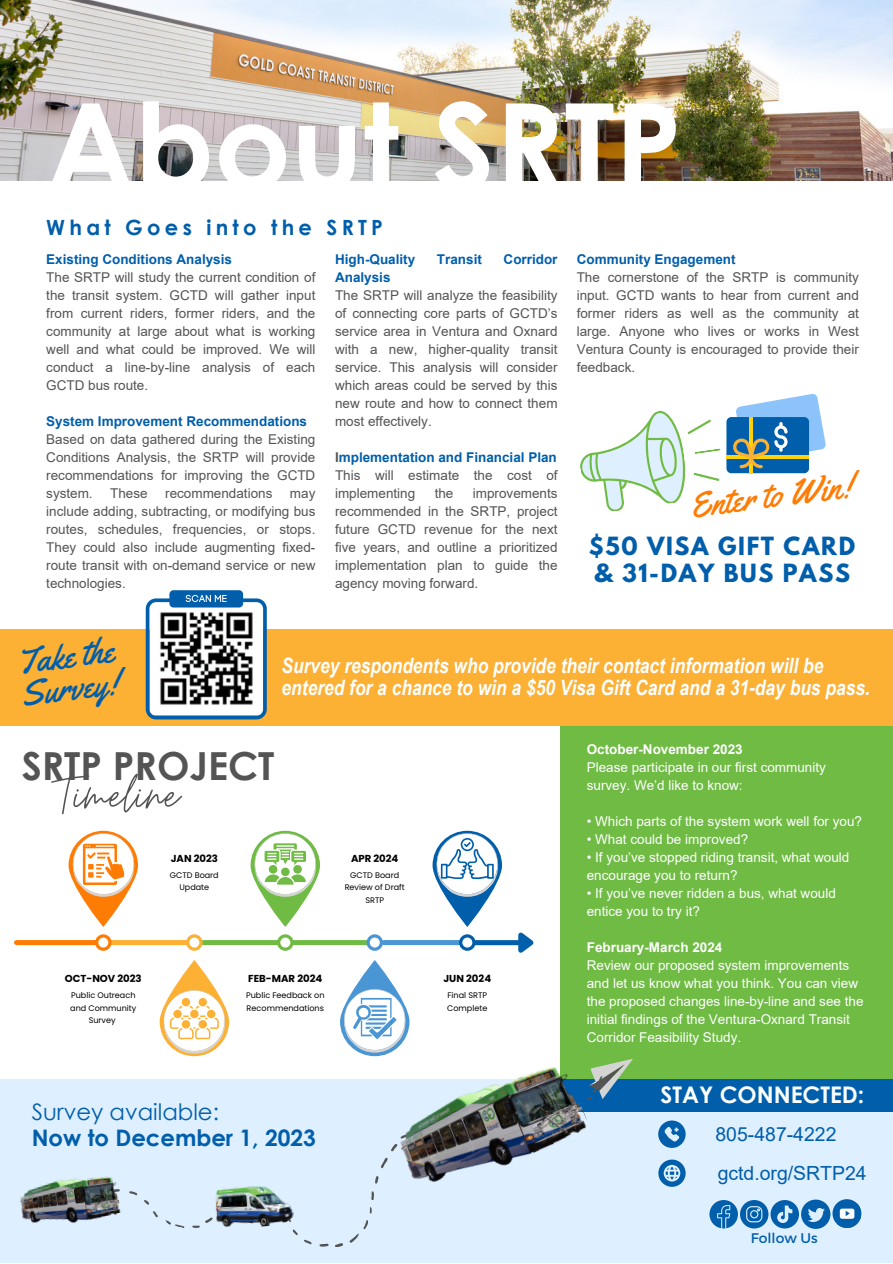
<style>
.page{position:relative;width:893px;height:1264px;background:#fff}
.page>*{position:absolute;margin:0;border:0;box-sizing:border-box;transform-origin:0 0}
.t1{font:700 119.85px "Century Gothic";color:#fff}
.t2{font:60.75px "Moon Time";color:#545454}
.t3{font:700 38.7px "Century Gothic";color:#545454}
.t4{font:34.95px/32.5px "Yellowtail";color:#005eab}
.t5{font:34.95px "Yellowtail";color:#ff7c04}
.t6{font:700 22.95px "Century Gothic";color:#fbffff}
.t7{font:700 22.65px "Century Gothic";color:#005eab}
.t8{font:22.65px "Century Gothic";color:#005eab}
.t9{font:700 22.2px/27.6px "League Spartan";letter-spacing:.075em;color:#005eab}
.t10{font:italic 700 21.15px/22.5px "Arial Narrow";color:#fff}
.t11{font:700 21px "Century Gothic";letter-spacing:.205em;color:#005eab}
.t12{font:19.5px "Arial";color:#005eab}
.t13{font:13.95px "Montserrat";color:#005eab}
.t14{font:13.5px/18px "Arial";color:#545454;text-align:justify}
.t15{font:13.5px/18px "Arial";color:#fff}
.t16{font:700 13.5px "Arial";color:#005eab}
.t17{font:700 13.5px "Arial";color:#fff}
.t18{font:700 10.05px "Poppins";color:#000}
.t19{font:8.1px/12.6px "Poppins";color:#000;text-align:center}
.s1{color:#545454}
</style>
<div class="page">
<div style="left:0;top:1078px;width:892px;height:184px;background:#deefff"></div>
<img style="left:0;top:0;width:892px;height:180px">
<div style="left:560px;top:676px;width:332px;height:402px;background:#6fbb44"></div>
<div style="left:0;top:629px;width:892px;height:96px;background:#fcb034"></div>
<svg style="left:832px;top:1199px;width:29px;height:28px"></svg>
<svg style="left:836px;top:1203px;width:26px;height:25px"></svg>
<svg style="left:709px;top:1199px;width:121px;height:29px"></svg>
<svg style="left:658px;top:1120px;width:27px;height:27px"></svg>
<svg style="left:658px;top:1159px;width:27px;height:27px"></svg>
<div style="left:560px;top:1078px;width:332px;height:33px;background:#005eab"></div>
<svg style="left:381px;top:1161px;width:3px;height:7px"></svg>
<svg style="left:319px;top:1220px;width:49px;height:27px"></svg>
<svg style="left:371px;top:1191px;width:3px;height:9px"></svg>
<svg style="left:375px;top:1176px;width:4px;height:8px"></svg>
<svg style="left:304px;top:1239px;width:8px;height:6px"></svg>
<svg style="left:292px;top:1229px;width:6px;height:6px"></svg>
<svg style="left:369px;top:1207px;width:3px;height:6px"></svg>
<svg style="left:192px;top:1217px;width:19px;height:11px"></svg>
<svg style="left:129px;top:1191px;width:20px;height:13px"></svg>
<svg style="left:153px;top:1211px;width:5px;height:6px"></svg>
<svg style="left:165px;top:1220px;width:19px;height:8px"></svg>
<img style="left:20px;top:1176px;width:101px;height:47px">
<img style="left:211px;top:1186px;width:83px;height:44px">
<img style="left:384px;top:1067px;width:210px;height:116px">
<svg style="left:534px;top:1097px;width:7px;height:4px"></svg>
<svg style="left:547px;top:1098px;width:14px;height:9px"></svg>
<svg style="left:514px;top:1101px;width:14px;height:13px"></svg>
<svg style="left:567px;top:1059px;width:66px;height:48px"></svg>
<div style="left:169px;top:590px;width:74px;height:17px;background:#005eab;border-radius:4px"></div>
<svg style="left:146px;top:595px;width:121px;height:124px"></svg>
<svg style="left:580px;top:411px;width:140px;height:101px"></svg>
<svg style="left:726px;top:394px;width:100px;height:79px"></svg>
<svg style="left:69px;top:831px;width:69px;height:95px"></svg>
<svg style="left:432px;top:831px;width:70px;height:95px"></svg>
<svg style="left:250px;top:831px;width:70px;height:95px"></svg>
<svg style="left:160px;top:960px;width:69px;height:95px"></svg>
<svg style="left:340px;top:960px;width:69px;height:95px"></svg>
<div style="left:473px;top:940px;width:45px;height:5px;background:#005eab"></div>
<svg style="left:513px;top:932px;width:21px;height:21px"></svg>
<div style="left:384px;top:940px;width:84px;height:5px;background:#4a96d4"></div>
<div style="left:288px;top:940px;width:91px;height:5px;background:#6fbb44"></div>
<div style="left:192px;top:940px;width:91px;height:5px;background:#6fbb44"></div>
<div style="left:102px;top:940px;width:85px;height:5px;background:#fcb034"></div>
<div style="left:17px;top:940px;width:84px;height:5px;background:#ff7c04"></div>
<svg style="left:277px;top:934px;width:16px;height:16px"></svg>
<svg style="left:186px;top:934px;width:16px;height:16px"></svg>
<svg style="left:95px;top:934px;width:17px;height:16px"></svg>
<svg style="left:366px;top:934px;width:17px;height:16px"></svg>
<svg style="left:459px;top:934px;width:16px;height:16px"></svg>
<div style="left:98px;top:937px;width:10px;height:10px;background:#fff;border-radius:50%"></div>
<div style="left:280px;top:937px;width:10px;height:10px;background:#fff;border-radius:50%"></div>
<div style="left:189px;top:937px;width:10px;height:10px;background:#fff;border-radius:50%"></div>
<div style="left:370px;top:937px;width:10px;height:10px;background:#fff;border-radius:50%"></div>
<div style="left:462px;top:937px;width:10px;height:10px;background:#fff;border-radius:50%"></div>
<svg style="left:68px;top:830px;width:70px;height:79px"></svg>
<svg style="left:250px;top:830px;width:70px;height:79px"></svg>
<svg style="left:159px;top:977px;width:71px;height:80px"></svg>
<svg style="left:340px;top:976px;width:70px;height:81px"></svg>
<svg style="left:432px;top:830px;width:70px;height:79px"></svg>
<p class="t1" style="left:46px;top:69px;width:637px">About SRTP</p>
<p class="t11" style="left:46px;top:214px;width:338px">What Goes into the SRTP</p>
<p class="t16" style="left:46px;top:252px;width:187px">Existing Conditions Analysis</p>
<p class="t14" style="left:46px;top:268px;width:271px">The SRTP will study the current condition of the transit system. GCTD will gather input from current riders, former riders, and the community at large about what is working well and what could be improved. We will conduct a line-by-line analysis of each GCTD bus route.</p>
<p class="t16" style="left:46px;top:414px;width:262px">System Improvement Recommendations</p>
<p class="t14" style="left:46px;top:430px;width:270px">Based on data gathered during the Existing Conditions Analysis, the SRTP will provide recommendations for improving the GCTD system.</p>
<p class="t16" style="left:335px;top:252px;width:82px">High-Quality</p>
<p class="t16" style="left:437px;top:252px;width:46px">Transit</p>
<p class="t16" style="left:503px;top:252px;width:55px">Corridor</p>
<p class="t16" style="left:335px;top:270px;width:57px">Analysis</p>
<p class="t14" style="left:335px;top:286px;width:224px">The SRTP will analyze the feasibility of connecting core parts of GCTD’s service area in Ventura and Oxnard with a new, higher-quality transit service. This analysis will consider which areas could be served by this new route and how to connect them most effectively.</p>
<p class="t16" style="left:335px;top:450px;width:223px"><span class="s1">I</span>mplementation and Financial Plan</p>
<p class="t14" style="left:335px;top:466px;width:224px">This will estimate the cost of implementing</p>
<p class="t16" style="left:576px;top:252px;width:160px">Community Engagement</p>
<p class="t14" style="left:576px;top:268px;width:284px">The cornerstone of the SRTP is community input. GCTD wants to hear from current and former riders as well as the community at large. Anyone who lives or works in West Ventura County is encouraged to provide their feedback.</p>
<p class="t5" style="left:687px;top:483px;width:165px;rotate:-7deg">Enter to Win!</p>
<p class="t14" style="left:110px;top:484px;width:39px">These</p>
<p class="t14" style="left:165px;top:484px;width:109px">recommendations</p>
<p class="t14" style="left:335px;top:484px;width:224px;text-indent:138px">improvements recommended in the SRTP, project future GCTD revenue for the next five years, and outline a prioritized implementation plan to guide the agency moving forward.</p>
<p class="t14" style="left:434px;top:484px;width:20px">the</p>
<p class="t14" style="left:46px;top:484px;width:270px;text-indent:244px">may include adding, subtracting, or modifying bus routes, schedules, frequencies, or stops.<br>They could also include augmenting fixed&shy;route transit with on-demand service or new technologies.</p>
<p class="t9" style="left:589px;top:535px;width:268px">$50 VISA GIFT CARD &amp; 31-DAY BUS PASS</p>
<p class="t4" style="left:15px;top:645px;width:100px;rotate:-7deg">Take the<br>Survey!</p>
<p class="t10" style="left:281px;top:654px;width:589px">Survey respondents who provide their contact information will be entered for a chance to win a $50 Visa Gift Card and a 31-day bus pass.</p>
<p class="t3" style="left:22px;top:741px;width:254px">SRTP PROJECT</p>
<p class="t2" style="left:57px;top:757px;width:124px">Timeline</p>
<p class="t18" style="left:171px;top:851px;width:49px">JAN 2023</p>
<p class="t18" style="left:351px;top:851px;width:49px">APR 2024</p>
<p class="t18" style="left:65px;top:971px;width:78px">OCT-NOV 2023</p>
<p class="t19" style="left:70px;top:988px;width:68px">Public Outreach and Community<br>Survey</p>
<p class="t19" style="left:170px;top:868px;width:50px">GCTD Board<br>Update</p>
<p class="t19" style="left:344px;top:868px;width:62px">GCTD Board<br>Review of Draft<br>SRTP</p>
<p class="t18" style="left:248px;top:971px;width:75px">FEB-MAR 2024</p>
<p class="t18" style="left:443px;top:971px;width:49px">JUN 2024</p>
<p class="t19" style="left:246px;top:988px;width:80px;text-align:left">Public Feedback on<br>Recommendations</p>
<p class="t19" style="left:447px;top:988px;width:42px;text-align:left">Final SRTP<br>Complete</p>
<p class="t17" style="left:586px;top:742px;width:157px">October-November 2023</p>
<p class="t15" style="left:586px;top:758px;width:240px">Please participate in our first community survey. We’d like to know:</p>
<p class="t15" style="left:586px;top:812px;width:277px">• Which parts of the system work well for you?</p>
<p class="t15" style="left:586px;top:830px;width:163px">• What could be improved?</p>
<p class="t15" style="left:586px;top:848px;width:264px">• If you’ve stopped riding transit, what would encourage you to return?</p>
<p class="t15" style="left:586px;top:884px;width:250px">• If you’ve never ridden a bus, what would entice you to try it?</p>
<p class="t17" style="left:586px;top:940px;width:137px">February-March 2024</p>
<p class="t15" style="left:586px;top:956px;width:278px">Review our proposed system improvements and let us know what you think. You can view the proposed changes line-by-line and see the initial findings of the Ventura-Oxnard Transit Corridor Feasibility Study.</p>
<p class="t6" style="left:660px;top:1079px;width:205px">STAY CONNECTED:</p>
<p class="t8" style="left:32px;top:1096px;width:189px">Survey available:</p>
<p class="t7" style="left:32px;top:1123px;width:285px">Now to December 1, 2023</p>
<p class="t12" style="left:715px;top:1123px;width:122px">805-487-4222</p>
<p class="t12" style="left:717px;top:1162px;width:150px">gctd.org/SRTP24</p>
<p class="t13" style="left:750px;top:1229px;width:68px">Follow Us</p>
</div>
